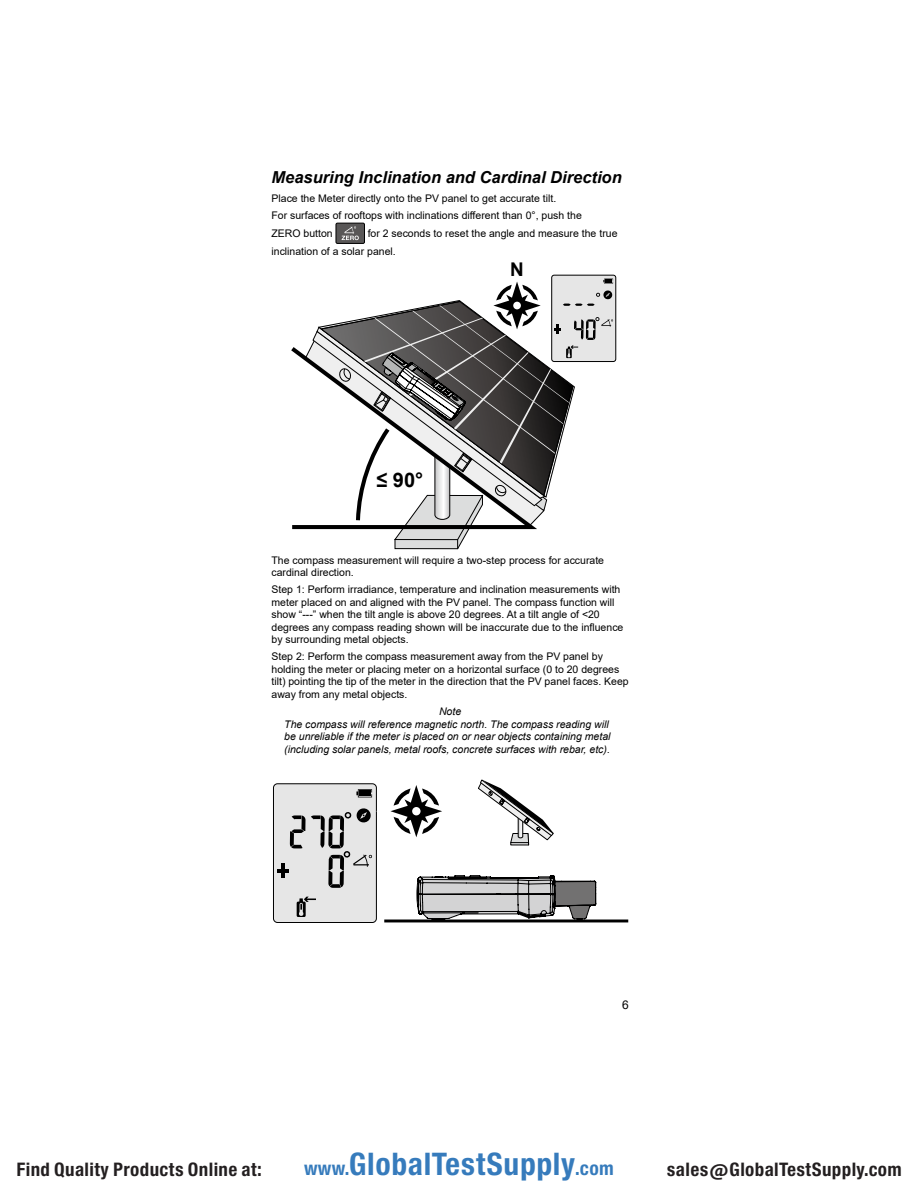
<style>
.page{position:relative;width:918px;height:1188px;background:#fff}
.page>*{position:absolute;margin:0;border:0;box-sizing:border-box;transform-origin:0 0}
.t1{font:29.7px "Europa Gro Nr 2 SBOP Bol Con";letter-spacing:.02em;color:#367bbc}
.t2{font:700 20.1px "Arial";color:#000}
.t3{font:700 18.9px "Arial";color:#000}
.t4{font:17.85px "Europa Gro Nr 2 SBOP Bol Con";letter-spacing:.02em;color:#231f20}
.t5{font:italic 700 16.5px "Arial";color:#000}
.t6{font:12px "Arial";color:#000}
.t7{font:10.5px/12.6px "Arial";color:#000}
.t8{font:italic 10.5px/12.6px "Arial";color:#000;text-align:center}
.s1{font-size:18.3px}
</style>
<div class="page">
<div style="left:336px;top:223px;width:29px;height:20px;background:#595757;border-radius:2px"></div>
<div style="left:336px;top:223px;width:29px;height:21px;border:1px solid #000;border-radius:2px"></div>
<svg style="left:342px;top:226px;width:17px;height:14px"></svg>
<div style="left:551px;top:275px;width:65px;height:87px;border:1px solid #000;border-radius:3px"></div>
<svg style="left:291px;top:344px;width:21px;height:186px"></svg>
<svg style="left:312px;top:274px;width:301px;height:275px"></svg>
<hr style="left:384px;top:920px;width:244px;height:2px;background:#000">
<div style="left:273px;top:784px;width:103px;height:138px;background:#e6e6e6;border-radius:4px"></div>
<div style="left:273px;top:783px;width:104px;height:140px;border:1px solid #000;border-radius:4px"></div>
<svg style="left:277px;top:779px;width:319px;height:141px"></svg>
<div style="left:412px;top:807px;width:9px;height:8px;background:#fff;border-radius:50%"></div>
<h3 class="t5" style="left:272px;top:167px;width:352px">Measuring Inclination and Cardinal Direction</h3>
<p class="t7" style="left:272px;top:190px;width:312px;line-height:17.2px">Place the Meter directly onto the PV panel to get accurate tilt.<br>For surfaces of rooftops with inclinations different than 0°, push the<br>ZERO button</p>
<p class="t7" style="left:272px;top:224px;width:347px;line-height:17.9px;text-indent:96px">for 2 seconds to reset the angle and measure the true inclination of a solar panel.</p>
<h2 class="t2" style="left:376px;top:466px;width:48px">≤ 90°</h2>
<h3 class="t3" style="left:510px;top:256px;width:15px">N</h3>
<p class="t7" style="left:272px;top:554px;width:334px">The compass measurement will require a two-step process for accurate cardinal direction.</p>
<p class="t7" style="left:272px;top:583px;width:353px">Step 1: Perform irradiance, temperature and inclination measurements with meter placed on and aligned with the PV panel. The compass function will show “---” when the tilt angle is above 20 degrees. At a tilt angle of &lt;20 degrees any compass reading shown will be inaccurate due to the influence by surrounding metal objects.</p>
<p class="t7" style="left:272px;top:650px;width:359px">Step 2: Perform the compass measurement away from the PV panel by holding the meter or placing meter on a horizontal surface (0 to 20 degrees tilt) pointing the tip of the meter in the direction that the PV panel faces. Keep away from any metal objects.</p>
<p class="t8" style="left:284px;top:705px;width:328px">Note<br>The compass will reference magnetic north. The compass reading will be unreliable if the meter is placed on or near objects containing metal (including solar panels, metal roofs, concrete surfaces with rebar, etc).</p>
<p class="t6" style="left:622px;top:996px;width:8px">6</p>
<h3 class="t4" style="left:16px;top:1159px;width:247px">Find Quality Products Online at:</h3>
<h1 class="t1" style="left:304px;top:1147px;width:311px"><span class="s1">www.</span>GlobalTestSupply<span class="s1">.com</span></h1>
<h3 class="t4" style="left:667px;top:1159px;width:236px">sales@GlobalTestSupply.com</h3>
</div>
